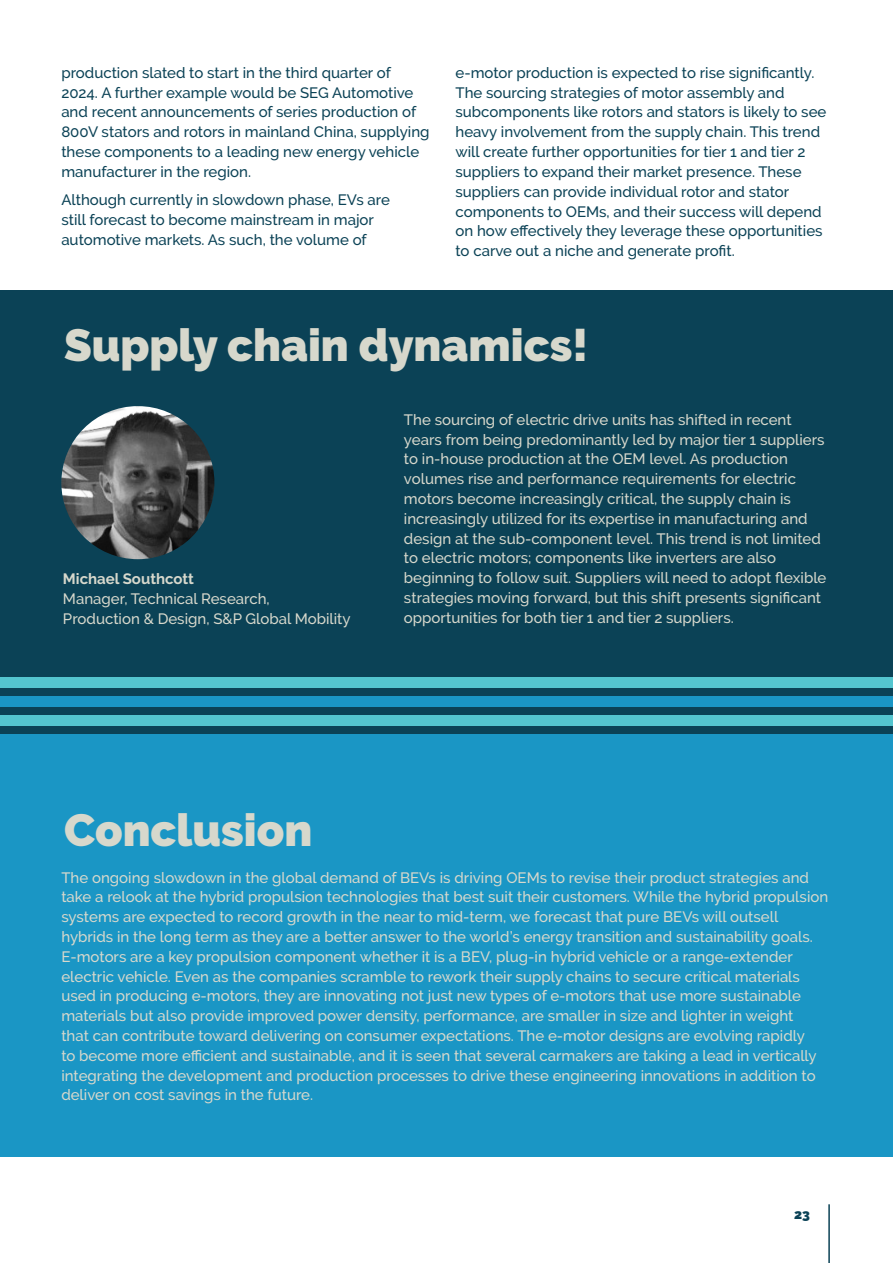
<style>
.page{position:relative;width:893px;height:1263px;background:#fff}
.page>*{position:absolute;margin:0;border:0;box-sizing:border-box;transform-origin:0 0}
.t1{font:900 45px "Raleway";color:#d7d8cc}
.t2{font:500 15px/19.8px "Raleway";color:#d7d8cc}
.t3{font:500 15px/19.8px "Raleway";color:#0b4256}
.t4{font:700 15px "Raleway";color:#d7d8cc}
.t5{font:900 13.5px "Raleway";color:#0b4256}
</style>
<div class="page">
<hr style="left:828px;top:1204px;width:2px;height:59px;background:#0b4256">
<div style="left:0;top:290px;width:893px;height:498px;background:#0b4256"></div>
<img style="left:61px;top:406px;width:153px;height:153px;border-radius:77px">
<div style="left:0;top:734px;width:893px;height:10px;background:#1a96c5"></div>
<div style="left:0;top:715px;width:893px;height:11px;background:#54c5cf"></div>
<div style="left:0;top:697px;width:893px;height:10px;background:#1a96c5"></div>
<div style="left:0;top:678px;width:893px;height:10px;background:#54c5cf"></div>
<div style="left:0;top:744px;width:893px;height:413px;background:#1a96c5"></div>
<p class="t3" style="left:61px;top:63px;width:370px">production slated to start in the third quarter of 2024. A further example would be SEG Automotive and recent announcements of series production of 800V stators and rotors in mainland China, supplying these components to a leading new energy vehicle manufacturer in the region.</p>
<p class="t3" style="left:61px;top:190px;width:330px">Although currently in slowdown phase, EVs are still forecast to become mainstream in major automotive markets. As such, the volume of</p>
<p class="t3" style="left:455px;top:63px;width:372px">e-motor production is expected to rise significantly.<br>The sourcing strategies of motor assembly and subcomponents like rotors and stators is likely to see heavy involvement from the supply chain. This trend will create further opportunities for tier 1 and tier 2 suppliers to expand their market presence. These suppliers can provide individual rotor and stator components to OEMs, and their success will depend on how effectively they leverage these opportunities to carve out a niche and generate profit.</p>
<p class="t1" style="left:64px;top:319px;width:526px">Supply chain dynamics!</p>
<p class="t4" style="left:63px;top:570px;width:133px">Michael Southcott</p>
<p class="t2" style="left:63px;top:588px;width:289px">Manager, Technical Research,<br>Production &amp; Design, S&amp;P Global Mobility</p>
<p class="t2" style="left:404px;top:409px;width:424px">The sourcing of electric drive units has shifted in recent years from being predominantly led by major tier 1 suppliers to in-house production at the OEM level. As production volumes rise and performance requirements for electric motors become increasingly critical, the supply chain is increasingly utilized for its expertise in manufacturing and design at the sub-component level. This trend is not limited to electric motors; components like inverters are also beginning to follow suit. Suppliers will need to adopt flexible strategies moving forward, but this shift presents significant opportunities for both tier 1 and tier 2 suppliers.</p>
<p class="t1" style="left:64px;top:804px;width:250px">Conclusion</p>
<p class="t2" style="left:61px;top:867px;width:768px">The ongoing slowdown in the global demand of BEVs is driving OEMs to revise their product strategies and take a relook at the hybrid propulsion technologies that best suit their customers. While the hybrid propulsion systems are expected to record growth in the near to mid-term, we forecast that pure BEVs will outsell hybrids in the long term as they are a better answer to the world’s energy transition and sustainability goals.<br>E-motors are a key propulsion component whether it is a BEV, plug-in hybrid vehicle or a range-extender electric vehicle. Even as the companies scramble to rework their supply chains to secure critical materials used in producing e-motors, they are innovating not just new types of e-motors that use more sustainable materials but also provide improved power density, performance, are smaller in size and lighter in weight<br>that can contribute toward delivering on consumer expectations. The e-motor designs are evolving rapidly<br>to become more efficient and sustainable, and it is seen that several carmakers are taking a lead in vertically integrating the development and production processes to drive these engineering innovations in addition to deliver on cost savings in the future.</p>
<p class="t5" style="left:794px;top:1206px;width:17px">23</p>
</div>
